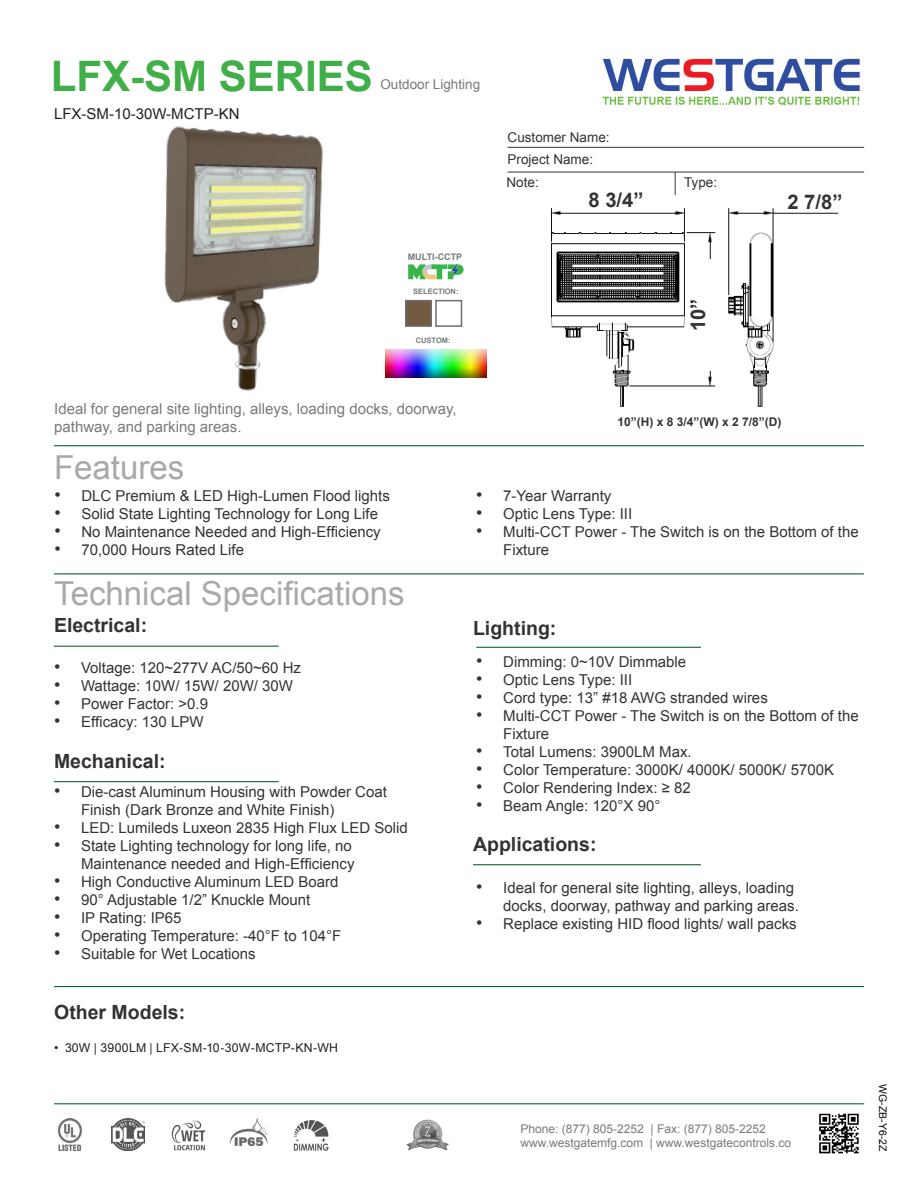
<style>
.page{position:relative;width:918px;height:1188px;background:#fff}
.page>*{position:absolute;margin:0;border:0;box-sizing:border-box;transform-origin:0 0}
.t1{font:700 42px "Arial";color:#40ae49}
.t2{font:33px "Arial";color:#a8a9ad}
.t3{font:700 20.25px "Arial";color:#333}
.t4{font:700 19.5px "Arial";color:#333}
.t5{font:18px "Arial";color:#323332}
.t6{font:18px "Arial";color:#333}
.t7{font:15px/18px "Arial";color:#333}
.t8{font:15px/18px "Arial";color:#323332}
.t9{font:15px/18px "Arial";color:#787a7d}
.t10{font:15px "Arial";color:#231f20}
.t11{font:13.5px "Arial";color:#333}
.t12{font:13.5px "Arial";color:#787a7d}
.t13{font:12.3px "Arial";letter-spacing:.02em;color:#231f20}
.t14{font:12px "Arial";color:#787a7d}
.t15{font:700 12px "Arial";color:#333}
.t16{font:10.5px "Arial";color:#040503}
.t17{font:700 9px "Arial";color:#787a7d}
.t18{font:700 7.5px "Arial";color:#787a7d}
.s1{font-size:18px}
.s2{font-style:inherit}
.s3{color:#323332}
.s4{color:#333}
</style>
<div class="page">
<hr style="left:54px;top:445px;width:810px;height:1px;background:#0d6736">
<hr style="left:508px;top:147px;width:356px;height:1px;background:#333">
<svg style="left:675px;top:173px;width:1px;height:22px"></svg>
<hr style="left:508px;top:172px;width:356px;height:1px;background:#333">
<hr style="left:54px;top:573px;width:810px;height:1px;background:#0d6736">
<hr style="left:54px;top:646px;width:225px;height:1px;background:#0d6736">
<hr style="left:54px;top:781px;width:225px;height:1px;background:#0d6736">
<hr style="left:473px;top:864px;width:228px;height:1px;background:#0d6736">
<img style="left:602px;top:58px;width:258px;height:48px">
<hr style="left:476px;top:647px;width:225px;height:1px;background:#0d6736">
<hr style="left:54px;top:1103px;width:810px;height:1px;background:#0d6736">
<hr style="left:54px;top:986px;width:810px;height:1px;background:#0d6736">
<img style="left:819px;top:1113px;width:40px;height:41px">
<img style="left:293px;top:1120px;width:36px;height:31px">
<img style="left:407px;top:1119px;width:42px;height:32px">
<img style="left:58px;top:1119px;width:24px;height:32px">
<img style="left:111px;top:1118px;width:33px;height:33px">
<img style="left:171px;top:1120px;width:34px;height:31px">
<img style="left:229px;top:1118px;width:39px;height:29px">
<img style="left:551px;top:208px;width:286px;height:199px">
<div style="left:777px;top:194px;width:76px;height:18px;background:#fff"></div>
<div style="left:691px;top:259px;width:19px;height:111px;background:#fff"></div>
<div style="left:561px;top:193px;width:111px;height:18px;background:#fff"></div>
<img style="left:164px;top:126px;width:159px;height:265px">
<img style="left:386px;top:349px;width:101px;height:28px">
<div style="left:405px;top:300px;width:27px;height:27px;background:#715b41;border:2px solid #6d6e71"></div>
<div style="left:435px;top:300px;width:27px;height:27px;background:#fff;border:2px solid #6d6e71"></div>
<svg style="left:408px;top:264px;width:56px;height:15px"></svg>
<img style="left:449px;top:263px;width:12px;height:15px">
<p class="t1" style="left:51px;top:48px;width:324px">LFX-SM SERIES</p>
<p class="t10" style="left:54px;top:104px;width:187px">LFX-SM-10-30W-MCTP-KN</p>
<p class="t12" style="left:380px;top:75px;width:101px">Outdoor Lighting</p>
<p class="t17" style="left:408px;top:251px;width:56px">MULTI-CCTP</p>
<p class="t18" style="left:413px;top:286px;width:47px">SELECTION:</p>
<p class="t18" style="left:416px;top:335px;width:36px">CUSTOM:</p>
<p class="t11" style="left:508px;top:128px;width:104px">Customer Name:</p>
<p class="t11" style="left:508px;top:150px;width:87px">Project Name:</p>
<p class="t11" style="left:507px;top:173px;width:34px">Note:</p>
<p class="t11" style="left:684px;top:173px;width:35px">Type:</p>
<p class="t3" style="left:589px;top:187px;width:57px">8 3/4”</p>
<p class="t3" style="left:685px;top:331px;width:34px;rotate:-90deg">10”</p>
<p class="t3" style="left:787px;top:189px;width:57px">2 7/8”</p>
<p class="t9" style="left:54px;top:400px;width:404px">Ideal for general site lighting, alleys, loading docks, doorway, pathway, and parking areas.</p>
<p class="t2" style="left:54px;top:446px;width:132px">Features</p>
<p class="t7" style="left:54px;top:487px;width:337px"><span class="s1">•</span> DLC Premium &amp; LED High-Lumen <span class="s2">Flood</span> lights</p>
<p class="t7" style="left:54px;top:505px;width:325px"><span class="s1">•</span> Solid State Lighting Technology for Long Life</p>
<p class="t7" style="left:54px;top:523px;width:328px"><span class="s1">•</span> No Maintenance Needed and High-Efficiency</p>
<p class="t7" style="left:54px;top:541px;width:191px"><span class="s1">•</span> 70,000 Hours Rated Life</p>
<p class="t2" style="left:54px;top:571px;width:352px">Technical Specifications</p>
<p class="t4" style="left:54px;top:613px;width:95px">Electrical:</p>
<p class="t7" style="left:54px;top:659px;width:249px"><span class="s1">•</span> Voltage: 120~277V AC/50~60 Hz</p>
<p class="t7" style="left:54px;top:677px;width:241px"><span class="s1">•</span> Wattage: 10W/ 15W/ 20W/ 30W</p>
<p class="t8" style="left:54px;top:695px;width:156px"><span class="s1">•</span> Power Factor: &gt;0.9</p>
<p class="t8" style="left:54px;top:713px;width:151px"><span class="s1">•</span> Efficacy: 130 LPW</p>
<p class="t4" style="left:54px;top:748px;width:113px">Mechanical:</p>
<p class="t7" style="left:81px;top:783px;width:307px;text-indent:-27px"><span class="s1">•</span> Die-cast Aluminum Housing with Powder Coat<br>Finish (Dark Bronze and White Finish)</p>
<p class="t5" style="left:54px;top:815px;width:8px">•</p>
<p class="t6" style="left:54px;top:833px;width:8px">•</p>
<p class="t7" style="left:81px;top:819px;width:328px"><span class="s3">LED: Lumileds Luxeon 2835 High Flux LED</span> Solid<br>State Lighting technology for long life, no<br>Maintenance needed and High-Efficiency</p>
<p class="t7" style="left:54px;top:873px;width:286px"><span class="s1">•</span> High Conductive Aluminum LED Board</p>
<p class="t7" style="left:54px;top:891px;width:258px"><span class="s1">•</span> 90° Adjustable 1/2” Knuckle Mount</p>
<p class="t7" style="left:54px;top:909px;width:129px"><span class="s1">•</span> IP Rating: IP65</p>
<p class="t7" style="left:54px;top:927px;width:289px"><span class="s1">•</span> Operating Temperature: -40°F to 104°F</p>
<p class="t7" style="left:54px;top:945px;width:203px"><span class="s1">•</span> Suitable for Wet Locations</p>
<p class="t15" style="left:618px;top:414px;width:166px">10”(H) x 8 3/4”(W) x 2 7/8”(D)</p>
<p class="t7" style="left:476px;top:487px;width:137px"><span class="s1">•</span> 7-Year Warranty</p>
<p class="t8" style="left:476px;top:505px;width:157px"><span class="s1">•</span> Optic Lens Type: III</p>
<p class="t8" style="left:503px;top:523px;width:357px;text-indent:-27px"><span class="s1">•</span> Multi-CCT Power - The Switch is on the Bottom of the<br>Fixture</p>
<p class="t4" style="left:473px;top:616px;width:85px">Lighting:</p>
<p class="t8" style="left:476px;top:653px;width:211px"><span class="s1">•</span> Dimming: 0~10V Dimmable</p>
<p class="t8" style="left:476px;top:671px;width:157px"><span class="s1">•</span> Optic Lens Type: III</p>
<p class="t8" style="left:476px;top:689px;width:293px"><span class="s1">•</span> Cord type: 13” #18 AWG stranded wires</p>
<p class="t8" style="left:503px;top:707px;width:357px;text-indent:-27px"><span class="s1">•</span> Multi-CCT Power - The Switch is on the Bottom of the<br>Fixture</p>
<p class="t8" style="left:476px;top:743px;width:217px"><span class="s1">•</span> Total Lumens: 3900LM Max.</p>
<p class="t8" style="left:476px;top:761px;width:359px"><span class="s1">•</span> Color Temperature: 3000K/ 4000K/ 5000K/ 5700K</p>
<p class="t8" style="left:476px;top:779px;width:216px"><span class="s1">•</span> Color Rendering Index: ≥ 82</p>
<p class="t8" style="left:476px;top:797px;width:186px"><span class="s1">•</span> Beam Angle: 120°X 90°</p>
<p class="t4" style="left:473px;top:831px;width:125px">Applications:</p>
<p class="t7" style="left:503px;top:879px;width:297px;text-indent:-27px"><span class="s1">•</span> Ideal for general site lighting, alleys, loading docks, doorway, pathway and parking areas.</p>
<p class="t7" style="left:476px;top:915px;width:322px"><span class="s1">•</span> Replace existing HID flood lights/ wall packs</p>
<p class="t4" style="left:54px;top:999px;width:133px">Other Models:</p>
<p class="t13" style="left:54px;top:1040px;width:286px">• 30W <span class="s4">|</span> 3900LM <span class="s4">|</span> LFX-SM-10-30W-MCTP-KN-WH</p>
<p class="t14" style="left:520px;top:1121px;width:247px">Phone: (877) 805-2252 | Fax: (877) 805-2252</p>
<p class="t14" style="left:520px;top:1135px;width:272px">www.westgatemfg.com | www.westgatecontrols.co</p>
<p class="t16" style="left:890px;top:1084px;width:69px;rotate:90deg">WG-ZB-Y6-2Z</p>
</div>
